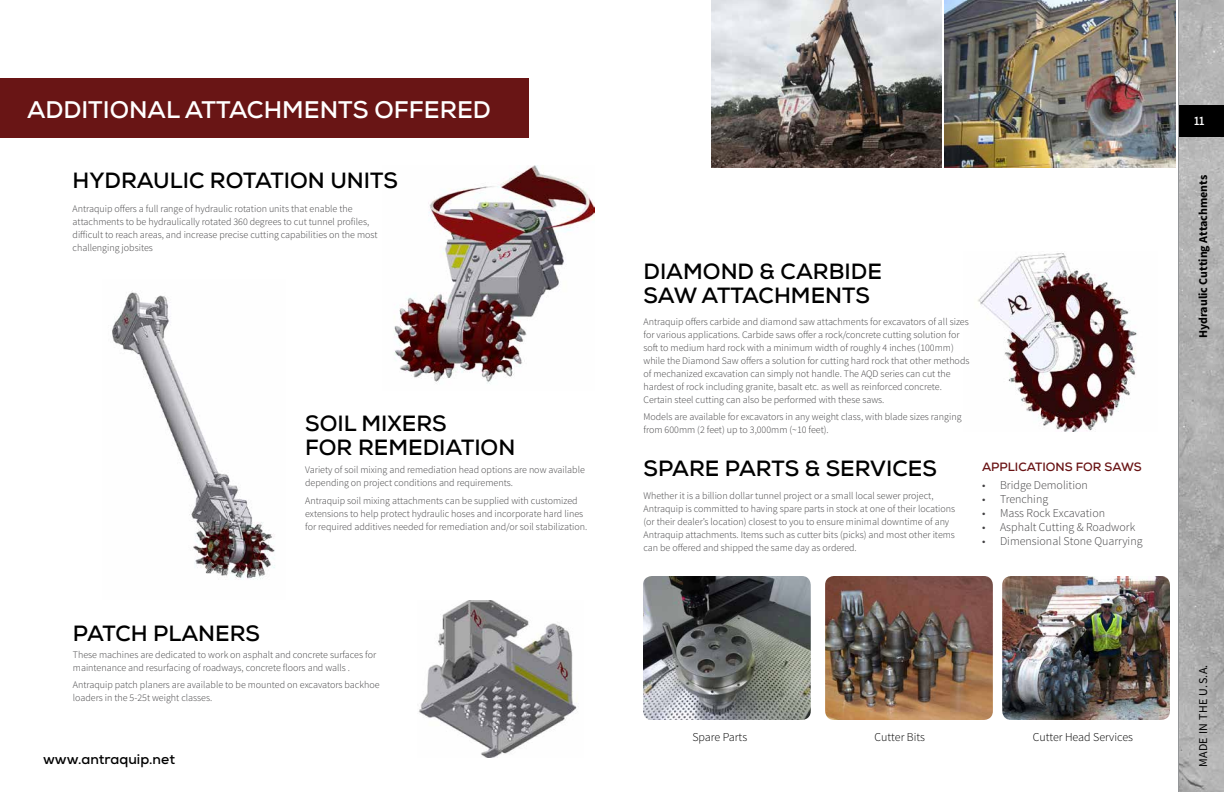
<style>
.page{position:relative;width:1224px;height:792px;background:#fff}
.page>*{position:absolute;margin:0;border:0;box-sizing:border-box;transform-origin:0 0}
.t1{font:700 24px "Nexa";color:#fff}
.t2{font:700 22px/24px "Nexa";color:#000}
.t3{font:700 14px "Nexa";color:#000}
.t4{font:300 12px "Source Sans Pro";color:#414042}
.t5{font:300 12px "Source Sans Pro";color:#000}
.t6{font:700 12px "Source Sans Pro";color:#000}
.t7{font:700 12px "Nexa";color:#691314}
.t8{font:12px "Source Sans Pro";letter-spacing:.03em;color:#000}
.t9{font:700 12px "Nexa";color:#fff}
.t10{font:300 10px/13px "Source Sans Pro";color:#414042}
.s1{font-family:"Myriad Pro";font-weight:400}
</style>
<div class="page">
<img style="left:1179px;top:0;width:45px;height:792px">
<div style="left:1179px;top:106px;width:45px;height:31px;background:#000"></div>
<hr style="left:1178px;top:0;width:1px;height:792px;background:#939598">
<img style="left:394px;top:165px;width:200px;height:219px">
<img style="left:945px;top:0;width:231px;height:167px">
<img style="left:977px;top:253px;width:160px;height:179px">
<img style="left:418px;top:600px;width:159px;height:157px">
<img style="left:643px;top:576px;width:168px;height:144px">
<img style="left:825px;top:576px;width:168px;height:144px">
<img style="left:1002px;top:576px;width:168px;height:144px">
<img style="left:112px;top:292px;width:163px;height:288px">
<div style="left:0;top:79px;width:529px;height:59px;background:#691515"></div>
<img style="left:711px;top:0;width:231px;height:167px">
<h1 class="t1" style="left:27px;top:94px;width:465px">ADDITIONAL ATTACHMENTS OFFERED</h1>
<h2 class="t2" style="left:73px;top:168px;width:327px">HYDRAULIC ROTATION UNITS</h2>
<p class="t10" style="left:73px;top:202px;width:307px">Antraquip offers a full range of hydraulic rotation units that enable the attachments to be hydraulically rotated 360 degrees to cut tunnel profiles, difficult to reach areas, and increase precise cutting capabilities on the most challenging jobsites</p>
<h2 class="t2" style="left:305px;top:412px;width:212px">SOIL MIXERS<br>FOR REMEDIATION</h2>
<p class="t10" style="left:305px;top:463px;width:281px">Variety of soil mixing and remediation head options are now available depending on project conditions and requirements.</p>
<p class="t10" style="left:305px;top:494px;width:284px">Antraquip soil mixing attachments can be supplied with customized extensions to help protect hydraulic hoses and incorporate hard lines for required additives needed for remediation and/or soil stabilization.</p>
<h2 class="t2" style="left:73px;top:621px;width:189px">PATCH PLANERS</h2>
<p class="t10" style="left:73px;top:648px;width:305px">These machines are dedicated to work on asphalt and concrete surfaces for maintenance and resurfacing of roadways, concrete floors and walls .</p>
<p class="t10" style="left:73px;top:678px;width:308px">Antraquip patch planers are available to be mounted on excavators backhoe loaders in the 5-25t weight classes.</p>
<h3 class="t3" style="left:43px;top:750px;width:134px">www.antraquip.net</h3>
<h2 class="t2" style="left:644px;top:259px;width:240px">DIAMOND &amp; CARBIDE<br>SAW ATTACHMENTS</h2>
<p class="t10" style="left:644px;top:315px;width:328px">Antraquip offers carbide and diamond saw attachments for excavators of all sizes for various applications. Carbide saws offer a rock/concrete cutting solution for soft to medium hard rock with a minimum width of roughly 4 inches (100mm) while the Diamond Saw offers a solution for cutting hard rock that other methods of mechanized excavation can simply not handle. The AQD series can cut the hardest of rock including granite, basalt etc. as well as reinforced concrete.<br>Certain steel cutting can also be performed with these saws.</p>
<p class="t10" style="left:644px;top:410px;width:320px">Models are available for excavators in any weight class, with blade sizes ranging from 600mm (2 feet) up to 3,000mm (~10 feet).</p>
<h2 class="t2" style="left:644px;top:456px;width:295px">SPARE PARTS &amp; SERVICES</h2>
<p class="t10" style="left:644px;top:489px;width:313px">Whether it is a billion dollar tunnel project or a small local sewer project, Antraquip is committed to having spare parts in stock at one of their locations (or their dealer’s location) closest to you to ensure minimal downtime of any Antraquip attachments. Items such as cutter bits (picks) and most other items can be offered and shipped the same day as ordered.</p>
<p class="t7" style="left:982px;top:459px;width:161px">APPLICATIONS FOR SAWS</p>
<p class="t4" style="left:982px;top:478px;width:107px"><span class="s1">•</span> Bridge Demolition</p>
<p class="t4" style="left:982px;top:492px;width:68px"><span class="s1">•</span> Trenching</p>
<p class="t4" style="left:982px;top:506px;width:125px"><span class="s1">•</span> Mass Rock Excavation</p>
<p class="t4" style="left:982px;top:520px;width:155px"><span class="s1">•</span> Asphalt Cutting &amp; Roadwork</p>
<p class="t4" style="left:982px;top:534px;width:162px"><span class="s1">•</span> Dimensional Stone Quarrying</p>
<p class="t5" style="left:692px;top:730px;width:56px">Spare Parts</p>
<p class="t5" style="left:875px;top:730px;width:52px">Cutter Bits</p>
<p class="t5" style="left:1033px;top:730px;width:102px">Cutter Head Services</p>
<p class="t9" style="left:1194px;top:113px;width:12px">11</p>
<p class="t6" style="left:1195px;top:338px;width:165px;rotate:-90deg">Hydraulic Cutting Attachments</p>
<p class="t8" style="left:1196px;top:767px;width:104px;rotate:-90deg">MADE IN THE U.S.A.</p>
</div>
